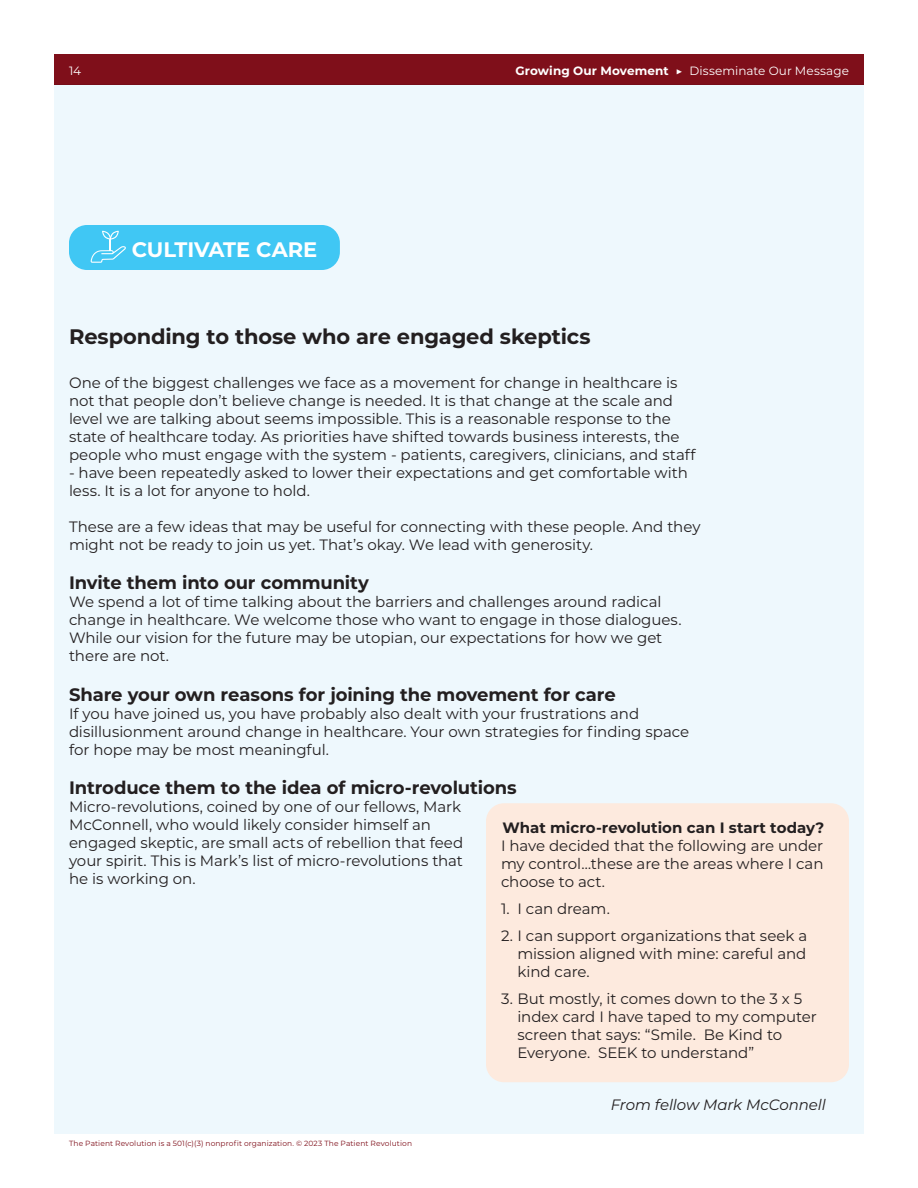
<style>
.page{position:relative;width:918px;height:1188px;background:#fff}
.page>*{position:absolute;margin:0;border:0;box-sizing:border-box;transform-origin:0 0}
.t1{font:700 21px "Montserrat";letter-spacing:-.005em;color:#231f20}
.t2{font:700 21px "Montserrat";letter-spacing:-.005em;color:#fff}
.t3{font:700 18px "Montserrat";letter-spacing:-.01em;color:#231f20}
.t4{font:15px/18px "Montserrat";letter-spacing:-.005em;color:#231f20}
.t5{font:700 15px "Montserrat";color:#231f20}
.t6{font:italic 15px "Montserrat";letter-spacing:-.005em;color:#231f20}
.t7{font:12px "Montserrat";letter-spacing:.01em;color:#fff}
.t8{font:7.5px "Montserrat";letter-spacing:.015em;color:#7f0f1a}
.s1{font-weight:700}
</style>
<div class="page">
<div style="left:54px;top:54px;width:810px;height:31px;background:#7f0f1a"></div>
<div style="left:54px;top:85px;width:810px;height:1049px;background:#eef8fd"></div>
<div style="left:486px;top:803px;width:363px;height:279px;background:#fdeade;border-radius:18px"></div>
<div style="left:69px;top:225px;width:271px;height:45px;background:#40c7f4;border-radius:18px"></div>
<svg style="left:91px;top:231px;width:35px;height:32px"></svg>
<p class="t7" style="left:69px;top:63px;width:14px">14</p>
<p class="t7" style="left:515px;top:63px;width:335px"><span class="s1">Growing Our Movement ▶</span> Disseminate Our Message</p>
<p class="t2" style="left:132px;top:234px;width:187px">CULTIVATE CARE</p>
<p class="t1" style="left:69px;top:322px;width:523px">Responding to those who are engaged skeptics</p>
<p class="t4" style="left:69px;top:373px;width:628px">One of the biggest challenges we face as a movement for change in healthcare is not that people don’t believe change is needed. It is that change at the scale and level we are talking about seems impossible. This is a reasonable response to the state of healthcare today. As priorities have shifted towards business interests, the people who must engage with the system - patients, caregivers, clinicians, and staff</p>
<p class="t4" style="left:69px;top:463px;width:620px">- have been repeatedly asked to lower their expectations and get comfortable with less. It is a lot for anyone to hold.</p>
<p class="t4" style="left:69px;top:517px;width:633px">These are a few ideas that may be useful for connecting with these people. And they might not be ready to join us yet. That’s okay. We lead with generosity.</p>
<p class="t3" style="left:69px;top:570px;width:302px">Invite them into our community</p>
<p class="t4" style="left:69px;top:592px;width:614px">We spend a lot of time talking about the barriers and challenges around radical change in healthcare. We welcome those who want to engage in those dialogues.<br>While our vision for the future may be utopian, our expectations for how we get there are not.</p>
<p class="t3" style="left:69px;top:681px;width:548px">Share your own reasons for joining the movement for care</p>
<p class="t4" style="left:69px;top:704px;width:622px">If you have joined us, you have probably also dealt with your frustrations and disillusionment around change in healthcare. Your own strategies for finding space for hope may be most meaningful.</p>
<p class="t3" style="left:69px;top:775px;width:449px">Introduce them to the idea of micro-revolutions</p>
<p class="t4" style="left:69px;top:797px;width:396px">Micro-revolutions, coined by one of our fellows, Mark McConnell, who would likely consider himself an engaged skeptic, are small acts of rebellion that feed your spirit. This is Mark’s list of micro-revolutions that he is working on.</p>
<p class="t5" style="left:502px;top:817px;width:323px">What micro-revolution can I start today?</p>
<p class="t4" style="left:501px;top:836px;width:324px;text-align:justify">I have decided that the following are under my control…these are the areas where I can choose to act.</p>
<p class="t4" style="left:501px;top:899px;width:110px">1. I can dream.</p>
<p class="t4" style="left:518px;top:926px;width:291px;text-align:justify;text-indent:-16px">2. I can support organizations that seek a mission aligned with mine: careful and kind care.</p>
<p class="t4" style="left:518px;top:989px;width:301px;text-indent:-16px">3. But mostly, it comes down to the 3 x 5 index card I have taped to my computer screen that says: “Smile. Be Kind to Everyone. SEEK to understand”</p>
<p class="t6" style="left:611px;top:1094px;width:216px">From fellow Mark McConnell</p>
<p class="t8" style="left:69px;top:1138px;width:345px">The Patient Revolution is a 501(c)(3) nonprofit organization. © 2023 The Patient Revolution</p>
</div>
